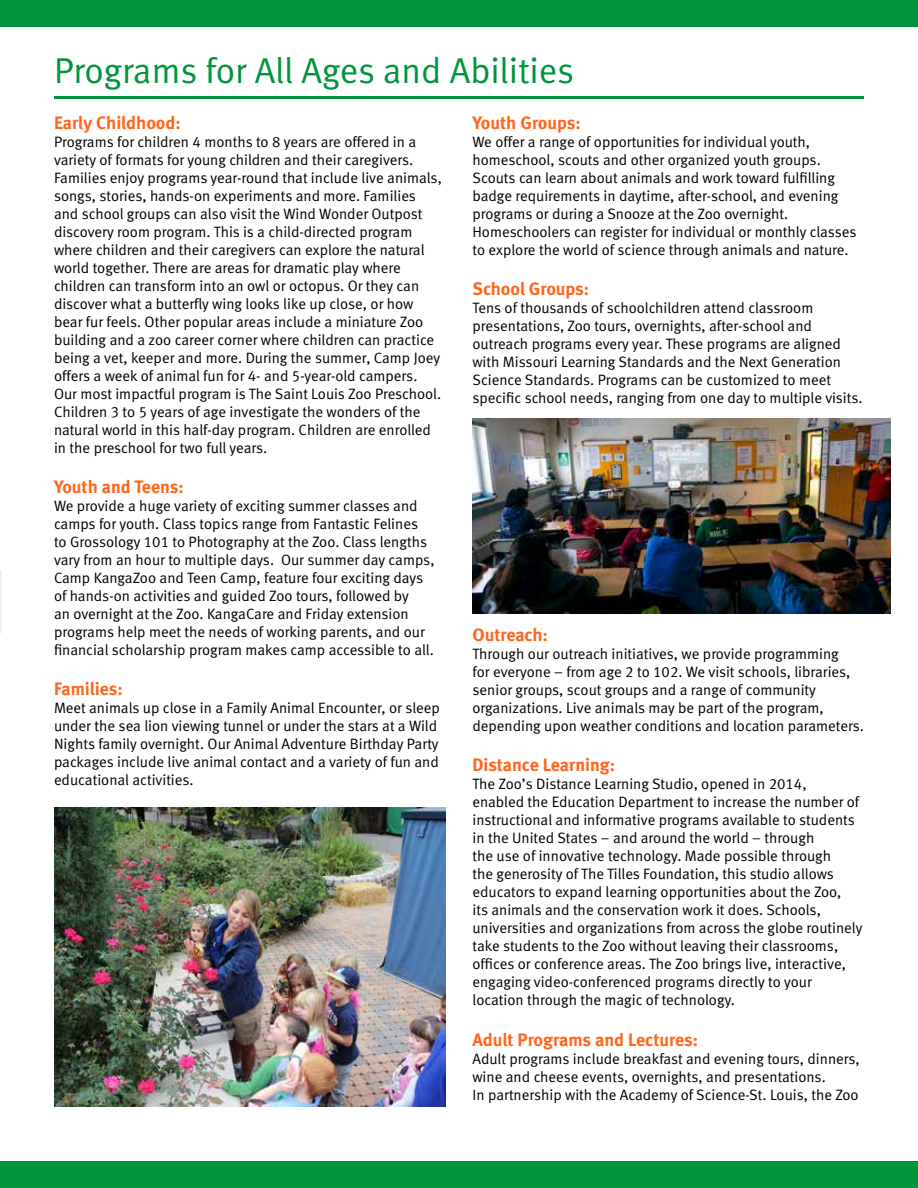
<style>
.page{position:relative;width:918px;height:1188px;background:#fff}
.page>*{position:absolute;margin:0;border:0;box-sizing:border-box;transform-origin:0 0}
.t1{font:36px "Meta Normal LF";color:#00953c}
.t2{font:18px "Meta Bold LF";color:#ff661c}
.t3{font:15px/18px "Meta Normal LF";color:#000}
</style>
<div class="page">
<hr style="left:54px;top:96px;width:810px;height:3px;background:#00953c">
<img style="left:54px;top:808px;width:392px;height:299px">
<hr style="left:0;top:570px;width:1px;height:63px;background:#e6f4ec">
<img style="left:472px;top:418px;width:419px;height:196px">
<div style="left:0;top:0;width:918px;height:27px;background:#00953c"></div>
<div style="left:0;top:1161px;width:918px;height:27px;background:#00953c"></div>
<h1 class="t1" style="left:54px;top:49px;width:522px">Programs for All Ages and Abilities</h1>
<p class="t2" style="left:54px;top:112px;width:128px">Early Childhood:</p>
<p class="t3" style="left:54px;top:133px;width:389px">Programs for children 4 months to 8 years are offered in a variety of formats for young children and their caregivers.<br>Families enjoy programs year-round that include live animals, songs, stories, hands-on experiments and more. Families and school groups can also visit the Wind Wonder Outpost discovery room program. This is a child-directed program where children and their caregivers can explore the natural world together. There are areas for dramatic play where children can transform into an owl or octopus. Or they can discover what a butterfly wing looks like up close, or how bear fur feels. Other popular areas include a miniature Zoo building and a zoo career corner where children can practice being a vet, keeper and more. During the summer, Camp Joey offers a week of animal fun for 4- and 5-year-old campers.<br>Our most impactful program is The Saint Louis Zoo Preschool.<br>Children 3 to 5 years of age investigate the wonders of the natural world in this half-day program. Children are enrolled in the preschool for two full years.</p>
<p class="t2" style="left:54px;top:476px;width:131px">Youth and Teens:</p>
<p class="t3" style="left:54px;top:497px;width:382px">We provide a huge variety of exciting summer classes and camps for youth. Class topics range from Fantastic Felines<br>to Grossology 101 to Photography at the Zoo. Class lengths vary from an hour to multiple days. Our summer day camps, Camp KangaZoo and Teen Camp, feature four exciting days of hands-on activities and guided Zoo tours, followed by<br>an overnight at the Zoo. KangaCare and Friday extension programs help meet the needs of working parents, and our financial scholarship program makes camp accessible to all.</p>
<p class="t2" style="left:54px;top:678px;width:70px">Families:</p>
<p class="t3" style="left:54px;top:699px;width:387px">Meet animals up close in a Family Animal Encounter, or sleep under the sea lion viewing tunnel or under the stars at a Wild Nights family overnight. Our Animal Adventure Birthday Party packages include live animal contact and a variety of fun and educational activities.</p>
<p class="t2" style="left:472px;top:112px;width:110px">Youth Groups:</p>
<p class="t3" style="left:472px;top:133px;width:386px">We offer a range of opportunities for individual youth, homeschool, scouts and other organized youth groups.<br>Scouts can learn about animals and work toward fulfilling badge requirements in daytime, after-school, and evening programs or during a Snooze at the Zoo overnight.<br>Homeschoolers can register for individual or monthly classes to explore the world of science through animals and nature.</p>
<p class="t2" style="left:472px;top:278px;width:118px">School Groups:</p>
<p class="t3" style="left:472px;top:299px;width:392px">Tens of thousands of schoolchildren attend classroom presentations, Zoo tours, overnights, after-school and outreach programs every year. These programs are aligned with Missouri Learning Standards and the Next Generation Science Standards. Programs can be customized to meet specific school needs, ranging from one day to multiple visits.</p>
<p class="t2" style="left:472px;top:624px;width:77px">Outreach:</p>
<p class="t3" style="left:472px;top:645px;width:393px">Through our outreach initiatives, we provide programming<br>for everyone – from age 2 to 102. We visit schools, libraries, senior groups, scout groups and a range of community organizations. Live animals may be part of the program, depending upon weather conditions and location parameters.</p>
<p class="t2" style="left:472px;top:755px;width:144px">Distance Learning:</p>
<p class="t3" style="left:472px;top:775px;width:392px">The Zoo’s Distance Learning Studio, opened in 2014,<br>enabled the Education Department to increase the number of instructional and informative programs available to students in the United States – and around the world – through<br>the use of innovative technology. Made possible through<br>the generosity of The Tilles Foundation, this studio allows educators to expand learning opportunities about the Zoo,<br>its animals and the conservation work it does. Schools, universities and organizations from across the globe routinely take students to the Zoo without leaving their classrooms, offices or conference areas. The Zoo brings live, interactive, engaging video-conferenced programs directly to your location through the magic of technology.</p>
<p class="t2" style="left:472px;top:1029px;width:227px">Adult Programs and Lectures:</p>
<p class="t3" style="left:472px;top:1049px;width:389px">Adult programs include breakfast and evening tours, dinners, wine and cheese events, overnights, and presentations.<br>In partnership with the Academy of Science-St. Louis, the Zoo</p>
</div>
